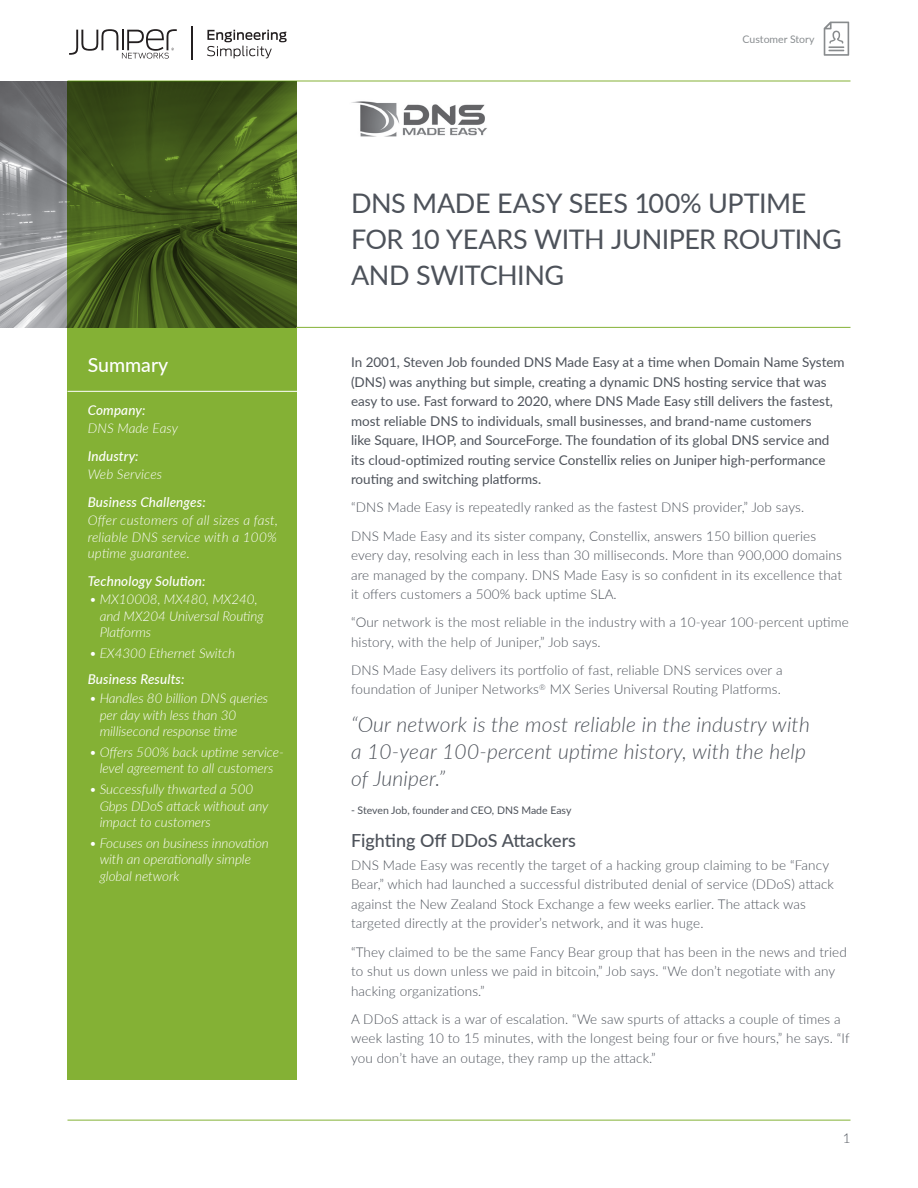
<style>
.page{position:relative;width:918px;height:1188px;background:#fff}
.page>*{position:absolute;margin:0;border:0;box-sizing:border-box;transform-origin:0 0}
.t1{font:27px/36px "Lato";letter-spacing:-.015em;color:#4d525a}
.t2{font:italic 300 21px/27px "Lato";letter-spacing:.01em;color:#4d525a}
.t3{font:500 19.5px "Lato";color:#fff}
.t4{font:500 18px "Lato";color:#4d525a}
.t5{font:300 13.5px/19.5px "Lato";letter-spacing:.01em;color:#4d525a}
.Intro_Paragraph{font:13.5px/19.5px "Lato";color:#4d525a}
.Sidebar_bullets{font:italic 300 13.5px/16.5px "Lato";letter-spacing:-.005em;color:#fff}
.Sidebar_text{font:italic 300 13.5px/16.5px "Lato";letter-spacing:.015em;color:#fff;text-align:justify}
.Sidebar_head{font:italic 500 13.5px "Lato";letter-spacing:.01em;color:#fff}
.t6{font:10.5px "Lato";color:#4d525a}
.t7{font:10.5px "Lato";color:#898d90}
</style>
<div class="page">
<img style="left:0;top:81px;width:68px;height:247px">
<svg style="left:824px;top:22px;width:25px;height:34px"></svg>
<svg style="left:207px;top:30px;width:80px;height:28px"></svg>
<svg style="left:69px;top:29px;width:108px;height:30px"></svg>
<hr style="left:191px;top:26px;width:2px;height:33px;background:#231f20">
<hr style="left:68px;top:81px;width:782px;height:1px;background:#84b135">
<svg style="left:68px;top:81px;width:229px;height:999px;background:#749b2e"></svg>
<hr style="left:296px;top:327px;width:554px;height:1px;background:#84b135">
<hr style="left:68px;top:1120px;width:782px;height:1px;background:#84b135">
<hr style="left:68px;top:391px;width:229px;height:1px;background:#fff">
<img style="left:351px;top:101px;width:136px;height:36px">
<h1 class="t3" style="left:88px;top:351px;width:82px">Summary</h1>
<p class="Sidebar_head" style="left:88px;top:400px;width:59px">Company:</p>
<p class="Sidebar_text" style="left:88px;top:420px;width:92px">DNS Made Easy</p>
<p class="Sidebar_head" style="left:88px;top:446px;width:52px">Industry:</p>
<p class="Sidebar_text" style="left:88px;top:466px;width:76px">Web Services</p>
<p class="Sidebar_head" style="left:88px;top:492px;width:120px">Business Challenges:</p>
<p class="Sidebar_text" style="left:88px;top:512px;width:192px">Offer customers of all sizes a fast, reliable DNS service with a 100% uptime guarantee.</p>
<p class="Sidebar_head" style="left:88px;top:571px;width:119px">Technology Solution:</p>
<p class="Sidebar_bullets" style="left:100px;top:591px;width:165px;text-indent:-10px">• MX10008, MX480, MX240, and MX204 Universal Routing<br>Platforms</p>
<p class="Sidebar_bullets" style="left:89px;top:645px;width:147px">• EX4300 Ethernet Switch</p>
<p class="Sidebar_head" style="left:88px;top:670px;width:98px">Business Results:</p>
<p class="Sidebar_bullets" style="left:100px;top:689px;width:170px;text-indent:-10px">• Handles 80 billion DNS queries per day with less than 30 millisecond response time</p>
<p class="Sidebar_bullets" style="left:89px;top:743px;width:196px;text-align:center">• Offers 500% back uptime service&shy;level agreement to all customers</p>
<p class="Sidebar_bullets" style="left:100px;top:781px;width:170px;text-indent:-10px">• Successfully thwarted a 500<br>Gbps DDoS attack without any impact to customers</p>
<p class="Sidebar_bullets" style="left:100px;top:834px;width:171px;text-indent:-10px">• Focuses on business innovation with an operationally simple global network</p>
<p class="t7" style="left:743px;top:31px;width:73px">Customer Story</p>
<p class="t1" style="left:351px;top:184px;width:492px">DNS MADE EASY SEES 100% UPTIME<br>FOR 10 YEARS WITH JUNIPER ROUTING<br>AND SWITCHING</p>
<p class="Intro_Paragraph" style="left:351px;top:352px;width:495px">In 2001, Steven Job founded DNS Made Easy at a time when Domain Name System (DNS) was anything but simple, creating a dynamic DNS hosting service that was easy to use. Fast forward to 2020, where DNS Made Easy still delivers the fastest, most reliable DNS to individuals, small businesses, and brand-name customers<br>like Square, IHOP, and SourceForge. The foundation of its global DNS service and its cloud-optimized routing service Constellix relies on Juniper high-performance routing and switching platforms.</p>
<p class="t5" style="left:351px;top:497px;width:455px">“DNS Made Easy is repeatedly ranked as the fastest DNS provider,” Job says.</p>
<p class="t5" style="left:351px;top:525px;width:493px">DNS Made Easy and its sister company, Constellix, answers 150 billion queries every day, resolving each in less than 30 milliseconds. More than 900,000 domains are managed by the company. DNS Made Easy is so confident in its excellence that it offers customers a 500% back uptime SLA.</p>
<p class="t5" style="left:351px;top:612px;width:499px">“Our network is the most reliable in the industry with a 10-year 100-percent uptime history, with the help of Juniper,” Job says.</p>
<p class="t5" style="left:351px;top:660px;width:433px">DNS Made Easy delivers its portfolio of fast, reliable DNS services over a foundation of Juniper Networks<sup>®</sup> MX Series Universal Routing Platforms.</p>
<p class="t2" style="left:351px;top:710px;width:460px">“Our network is the most reliable in the industry with a 10-year 100-percent uptime history, with the help of Juniper.”</p>
<p class="t6" style="left:351px;top:803px;width:222px">- Steven Job, founder and CEO, DNS Made Easy</p>
<h1 class="t4" style="left:351px;top:828px;width:227px">Fighting Off DDoS Attackers</h1>
<p class="t5" style="left:351px;top:855px;width:484px">DNS Made Easy was recently the target of a hacking group claiming to be “Fancy Bear,” which had launched a successful distributed denial of service (DDoS) attack against the New Zealand Stock Exchange a few weeks earlier. The attack was targeted directly at the provider’s network, and it was huge.</p>
<p class="t5" style="left:351px;top:941px;width:497px">“They claimed to be the same Fancy Bear group that has been in the news and tried to shut us down unless we paid in bitcoin,” Job says. “We don’t negotiate with any hacking organizations.”</p>
<p class="t5" style="left:351px;top:1009px;width:500px">A DDoS attack is a war of escalation. “We saw spurts of attacks a couple of times a week lasting 10 to 15 minutes, with the longest being four or five hours,” he says. “If you don’t have an outage, they ramp up the attack.”</p>
<p class="t5" style="left:843px;top:1128px;width:9px">1</p>
</div>
